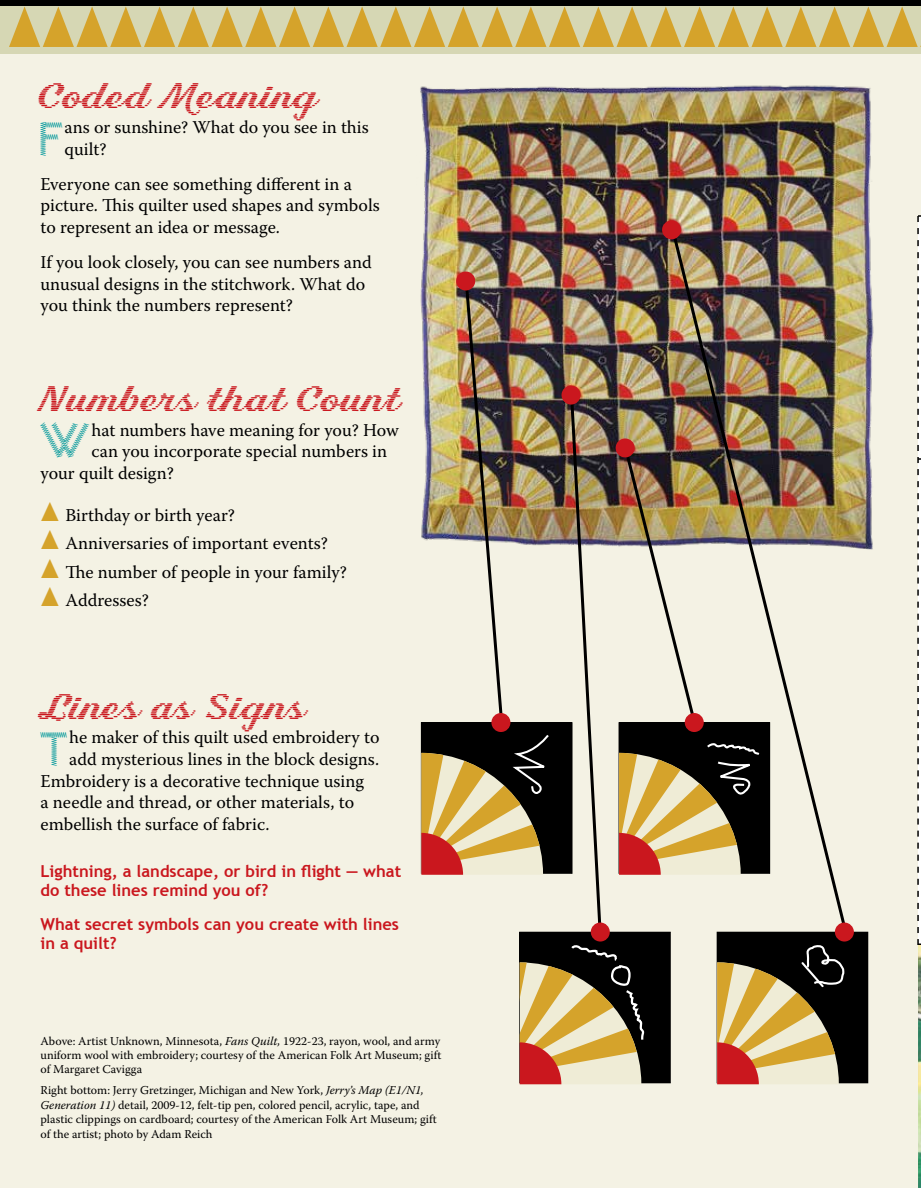
<style>
.page{position:relative;width:921px;height:1188px;background:#f4f2e4}
.page>*{position:absolute;margin:0;border:0;box-sizing:border-box;transform-origin:0 0}
.t1{font:47.85px "Zigzag";color:#00979a}
.t2{font:36px "Letterstitch Script";color:#ca171e}
.t3{font:18px/21.6px "Warnock Pro";color:#000}
.t4{font:700 16.5px/19.8px "Trebuchet MS";color:#ca171e}
.t5{font:12px/14.4px "Warnock Pro";color:#000;text-align:justify}
.s1{color:#d5a32b}
.s2{font-style:italic}
</style>
<div class="page">
<img style="left:918px;top:945px;width:3px;height:243px">
<img style="left:420px;top:85px;width:454px;height:465px">
<svg style="left:917px;top:215px;width:4px;height:730px;background:#cbcbc9"></svg>
<div style="left:0;top:0;width:921px;height:54px;background:#d6d7b4"></div>
<svg style="left:9px;top:6px;width:912px;height:41px"></svg>
<div style="left:0;top:0;width:921px;height:5px;background:#000"></div>
<div style="left:421px;top:723px;width:151px;height:150px;background:#000"></div>
<img style="left:421px;top:282px;width:131px;height:593px">
<div style="left:456px;top:272px;width:19px;height:19px;background:#ca171e;border-radius:50%"></div>
<div style="left:491px;top:713px;width:19px;height:19px;background:#ca171e;border-radius:50%"></div>
<img style="left:569px;top:395px;width:34px;height:537px">
<div style="left:561px;top:386px;width:20px;height:19px;background:#ca171e;border-radius:50%"></div>
<div style="left:616px;top:438px;width:19px;height:19px;background:#ca171e;border-radius:50%"></div>
<img style="left:619px;top:449px;width:52px;height:426px">
<img style="left:671px;top:232px;width:180px;height:711px">
<div style="left:662px;top:220px;width:19px;height:19px;background:#ca171e;border-radius:50%"></div>
<div style="left:717px;top:932px;width:151px;height:151px;background:#000"></div>
<svg style="left:717px;top:945px;width:128px;height:139px"></svg>
<div style="left:835px;top:923px;width:19px;height:19px;background:#ca171e;border-radius:50%"></div>
<div style="left:520px;top:932px;width:150px;height:151px;background:#000"></div>
<div style="left:519px;top:932px;width:151px;height:151px;border:1px solid #000"></div>
<svg style="left:520px;top:946px;width:127px;height:138px"></svg>
<div style="left:591px;top:923px;width:19px;height:19px;background:#ca171e;border-radius:50%"></div>
<h2 class="t2" style="left:40px;top:75px;width:282px">Coded Meaning</h2>
<h1 class="t1" style="left:38px;top:118px;width:28px">F</h1>
<p class="t3" style="left:65px;top:116px;width:306px">ans or sunshine? What do you see in this quilt?</p>
<p class="t3" style="left:41px;top:173px;width:341px">Everyone can see something different in a picture. This quilter used shapes and symbols to represent an idea or message.</p>
<p class="t3" style="left:41px;top:251px;width:333px">If you look closely, you can see numbers and unusual designs in the stitchwork. What do you think the numbers represent?</p>
<h2 class="t2" style="left:40px;top:377px;width:364px">Numbers that Count</h2>
<h1 class="t1" style="left:38px;top:420px;width:55px">W</h1>
<p class="t3" style="left:92px;top:419px;width:309px">hat numbers have meaning for you? How</p>
<p class="t3" style="left:92px;top:440px;width:297px">can you incorporate special numbers in</p>
<p class="t3" style="left:41px;top:462px;width:135px">your quilt design?</p>
<p class="t3" style="left:40px;top:504px;width:196px"><span class="s1">▲</span> Birthday or birth year?</p>
<p class="t3" style="left:40px;top:532px;width:289px"><span class="s1">▲</span> Anniversaries of important events?</p>
<p class="t3" style="left:40px;top:561px;width:308px"><span class="s1">▲</span> The number of people in your family?</p>
<p class="t3" style="left:40px;top:589px;width:110px"><span class="s1">▲</span> Addresses?</p>
<h2 class="t2" style="left:40px;top:685px;width:270px">Lines as Signs</h2>
<h1 class="t1" style="left:38px;top:728px;width:33px">T</h1>
<p class="t3" style="left:69px;top:726px;width:312px">he maker of this quilt used embroidery to</p>
<p class="t3" style="left:69px;top:748px;width:312px">add mysterious lines in the block designs.</p>
<p class="t3" style="left:40px;top:770px;width:325px">Embroidery is a decorative technique using</p>
<p class="t3" style="left:40px;top:791px;width:315px">a needle and thread, or other materials, to</p>
<p class="t3" style="left:40px;top:813px;width:231px">embellish the surface of fabric.</p>
<p class="t4" style="left:40px;top:861px;width:362px">Lightning, a landscape, or bird in flight — what do these lines remind you of?</p>
<p class="t4" style="left:40px;top:914px;width:360px">What secret symbols can you create with lines in a quilt?</p>
<p class="t5" style="left:40px;top:1033px;width:402px">Above: Artist Unknown, Minnesota, <span class="s2">Fans Quilt,</span> 1922-23, rayon, wool, and army uniform wool with embroidery; courtesy of the American Folk Art Museum; gift of Margaret Cavigga</p>
<p class="t5" style="left:40px;top:1083px;width:398px;text-align:left">Right bottom: Jerry Gretzinger, Michigan and New York, <span class="s2">Jerry’s Map (E1/N1, Generation 11)</span> detail, 2009-12, felt-tip pen, colored pencil, acrylic, tape, and plastic clippings on cardboard; courtesy of the American Folk Art Museum; gift of the artist; photo by Adam Reich</p>
</div>
